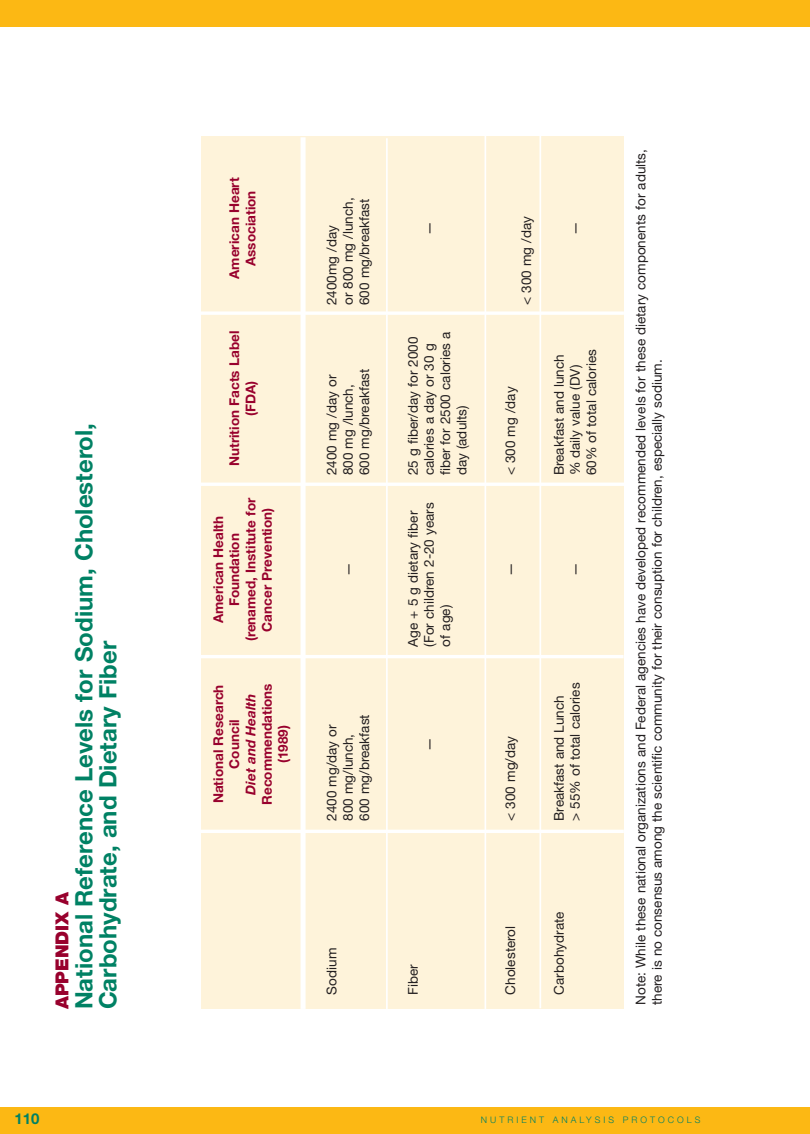
<style>
.page{position:relative;width:810px;height:1134px;background:#fff}
.page>*{position:absolute;margin:0;border:0;box-sizing:border-box;transform-origin:0 0}
.t1{font:700 24px/24px "Helvetica Neue";color:#008164}
.t2{font:900 18px "Helvetica Neue";color:#98012d}
.t3{font:700 15px "Helvetica Neue";color:#008164}
.t4{font:13.5px/16.2px "Helvetica Neue";color:#231f20}
.t5{font:700 13.5px/16.2px "Helvetica Neue";color:#98012d;text-align:center}
.t6{font:italic 700 13.5px "Helvetica Neue";color:#98012d}
.t7{font:300 9px "Helvetica Neue";letter-spacing:.335em;color:#008164}
</style>
<div class="page">
<div style="left:0;top:0;width:810px;height:27px;background:#fcb814"></div>
<div style="left:0;top:1107px;width:810px;height:27px;background:#fcb814"></div>
<div style="left:201px;top:136px;width:422px;height:873px;background:#fef3da"></div>
<hr style="left:200px;top:830px;width:424px;height:3px;background:#fff">
<hr style="left:200px;top:655px;width:424px;height:3px;background:#fff">
<hr style="left:201px;top:483px;width:424px;height:3px;background:#fff">
<svg style="left:201px;top:311px;width:423px;height:4px;background:#fefdf9"></svg>
<div style="left:301px;top:137px;width:5px;height:872px;background:#fff"></div>
<hr style="left:386px;top:138px;width:2px;height:871px;background:#fff">
<hr style="left:485px;top:136px;width:1px;height:873px;background:#fff">
<hr style="left:539px;top:135px;width:2px;height:873px;background:#fff">
<h1 class="t1" style="left:74px;top:1009px;width:588px;rotate:-90deg">National Reference Levels for Sodium, Cholesterol,<br>Carbohydrate, and Dietary Fiber</h1>
<h2 class="t2" style="left:55px;top:1009px;width:119px;rotate:-90deg">APPENDIX A</h2>
<p class="t5" style="left:228px;top:279px;width:103px;rotate:-90deg">American Heart<br>Association</p>
<p class="t5" style="left:228px;top:466px;width:137px;rotate:-90deg">Nutrition Facts Label (FDA)</p>
<p class="t5" style="left:211px;top:641px;width:145px;rotate:-90deg">American Health<br>Foundation<br>(renamed, Institute for<br>Cancer Prevention)</p>
<p class="t5" style="left:211px;top:803px;width:120px;rotate:-90deg">National Research<br>Council</p>
<p class="t6" style="left:246px;top:795px;width:103px;rotate:-90deg">Diet and Health</p>
<p class="t5" style="left:260px;top:805px;width:123px;rotate:-90deg">Recommendations (1989)</p>
<p class="t4" style="left:325px;top:305px;width:109px;rotate:-90deg">2400mg /day<br>or 800 mg /lunch,<br>600 mg/breakfast</p>
<p class="t4" style="left:325px;top:475px;width:108px;rotate:-90deg">2400 mg /day or<br>800 mg /lunch,<br>600 mg/breakfast</p>
<p class="t4" style="left:341px;top:576px;width:15px;rotate:-90deg">—</p>
<p class="t4" style="left:325px;top:821px;width:108px;rotate:-90deg">2400 mg/day or<br>800 mg/lunch,<br>600 mg/breakfast</p>
<p class="t4" style="left:422px;top:235px;width:15px;rotate:-90deg">—</p>
<p class="t4" style="left:520px;top:305px;width:90px;rotate:-90deg">&lt; 300 mg /day</p>
<p class="t4" style="left:568px;top:235px;width:15px;rotate:-90deg">—</p>
<p class="t4" style="left:406px;top:475px;width:145px;rotate:-90deg">25 g fiber/day for 2000 calories a day or 30 g fiber for 2500 calories a day (adults)</p>
<p class="t4" style="left:406px;top:647px;width:146px;rotate:-90deg">Age + 5 g dietary fiber (For children 2-20 years of age)</p>
<p class="t4" style="left:503px;top:475px;width:90px;rotate:-90deg">&lt; 300 mg /day</p>
<p class="t4" style="left:552px;top:475px;width:128px;rotate:-90deg">Breakfast and lunch % daily value (DV)<br>60% of total calories</p>
<p class="t4" style="left:503px;top:576px;width:15px;rotate:-90deg">—</p>
<p class="t4" style="left:568px;top:576px;width:15px;rotate:-90deg">—</p>
<p class="t4" style="left:422px;top:751px;width:15px;rotate:-90deg">—</p>
<p class="t4" style="left:503px;top:821px;width:86px;rotate:-90deg">&lt; 300 mg/day</p>
<p class="t4" style="left:552px;top:821px;width:140px;rotate:-90deg">Breakfast and Lunch<br>&gt; 55% of total calories</p>
<p class="t4" style="left:325px;top:995px;width:48px;rotate:-90deg">Sodium</p>
<p class="t4" style="left:406px;top:995px;width:32px;rotate:-90deg">Fiber</p>
<p class="t4" style="left:503px;top:995px;width:70px;rotate:-90deg">Cholesterol</p>
<p class="t4" style="left:552px;top:995px;width:84px;rotate:-90deg">Carbohydrate</p>
<p class="t4" style="left:634px;top:1005px;width:857px;rotate:-90deg">Note: While these national organizations and Federal agencies have developed recommended levels for these dietary components for adults, there is no consensus among the scientific community for their consuption for children, especially sodium.</p>
<p class="t3" style="left:15px;top:1113px;width:27px">110</p>
<p class="t7" style="left:481px;top:1117px;width:221px">NUTRIENT ANALYSIS PROTOCOLS</p>
</div>
